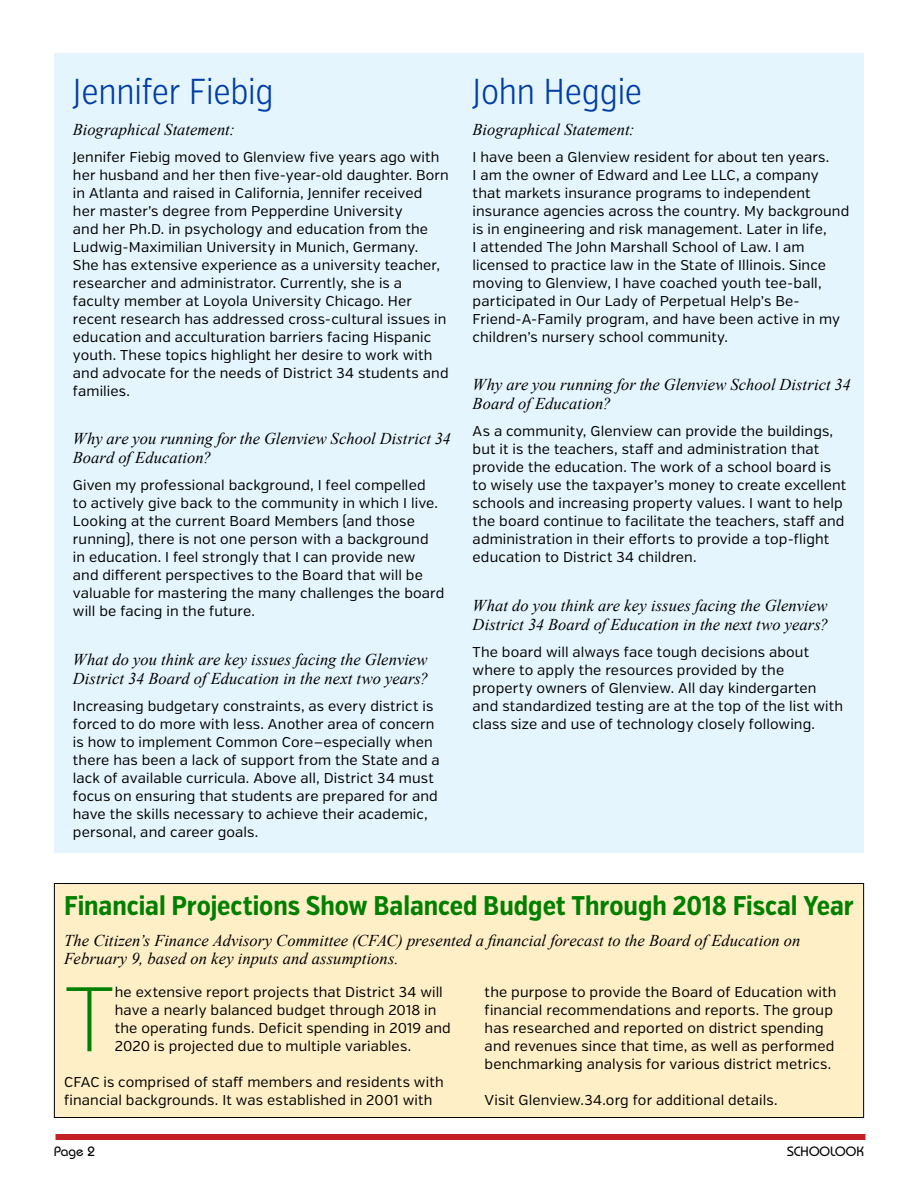
<style>
.page{position:relative;width:918px;height:1188px;background:#fff}
.page>*{position:absolute;margin:0;border:0;box-sizing:border-box;transform-origin:0 0}
.t1{font:200 91.35px "Verb";color:#008000}
.t2{font:300 36px "Verb Ex Cond";letter-spacing:-.005em;color:#003da6}
.t3{font:700 27px "Verb Ex Cond";color:#008000}
.t4{font:italic 16.5px/18.8px "Times New Roman";letter-spacing:.005em;color:#000}
.t5{font:14.25px/18px "Verb";letter-spacing:.01em;color:#000}
.t6{font:500 13.5px "Bauhaus";letter-spacing:.01em;color:#000}
</style>
<div class="page">
<div style="left:54px;top:53px;width:810px;height:800px;background:#e5f5fd"></div>
<div style="left:54px;top:884px;width:810px;height:234px;background:#ffefc6"></div>
<div style="left:54px;top:883px;width:810px;height:235px;border:1px solid #000"></div>
<div style="left:56px;top:1134px;width:810px;height:6px;background:#c42127"></div>
<h2 class="t2" style="left:73px;top:70px;width:202px">Jennifer Fiebig</h2>
<p class="t4" style="left:73px;top:119px;width:164px">Biographical Statement:</p>
<p class="t5" style="left:73px;top:148px;width:378px">Jennifer Fiebig moved to Glenview five years ago with her husband and her then five-year-old daughter. Born in Atlanta and raised in California, Jennifer received<br>her master’s degree from Pepperdine University<br>and her Ph.D. in psychology and education from the Ludwig-Maximilian University in Munich, Germany.<br>She has extensive experience as a university teacher, researcher and administrator. Currently, she is a faculty member at Loyola University Chicago. Her recent research has addressed cross-cultural issues in education and acculturation barriers facing Hispanic youth. These topics highlight her desire to work with and advocate for the needs of District 34 students and families.</p>
<p class="t4" style="left:73px;top:429px;width:379px">Why are you running for the Glenview School District 34<br>Board of Education?</p>
<p class="t5" style="left:73px;top:476px;width:373px">Given my professional background, I feel compelled<br>to actively give back to the community in which I live.<br>Looking at the current Board Members (and those running), there is not one person with a background<br>in education. I feel strongly that I can provide new and different perspectives to the Board that will be valuable for mastering the many challenges the board will be facing in the future.</p>
<p class="t4" style="left:73px;top:650px;width:357px">What do you think are key issues facing the Glenview<br>District 34 Board of Education in the next two years?</p>
<p class="t5" style="left:73px;top:697px;width:368px">Increasing budgetary constraints, as every district is forced to do more with less. Another area of concern is how to implement Common Core—especially when there has been a lack of support from the State and a lack of available curricula. Above all, District 34 must focus on ensuring that students are prepared for and have the skills necessary to achieve their academic, personal, and career goals.</p>
<h2 class="t2" style="left:473px;top:70px;width:171px">John Heggie</h2>
<p class="t4" style="left:473px;top:119px;width:164px">Biographical Statement:</p>
<p class="t5" style="left:473px;top:148px;width:378px">I have been a Glenview resident for about ten years.<br>I am the owner of Edward and Lee LLC, a company that markets insurance programs to independent insurance agencies across the country. My background is in engineering and risk management. Later in life,<br>I attended The John Marshall School of Law. I am licensed to practice law in the State of Illinois. Since moving to Glenview, I have coached youth tee-ball, participated in Our Lady of Perpetual Help’s Be-Friend-A-Family program, and have been active in my children’s nursery school community.</p>
<p class="t4" style="left:473px;top:375px;width:379px">Why are you running for the Glenview School District 34<br>Board of Education?</p>
<p class="t5" style="left:473px;top:422px;width:375px">As a community, Glenview can provide the buildings, but it is the teachers, staff and administration that provide the education. The work of a school board is to wisely use the taxpayer’s money to create excellent schools and increasing property values. I want to help the board continue to facilitate the teachers, staff and administration in their efforts to provide a top-flight education to District 34 children.</p>
<p class="t4" style="left:473px;top:596px;width:357px">What do you think are key issues facing the Glenview<br>District 34 Board of Education in the next two years?</p>
<p class="t5" style="left:473px;top:643px;width:372px">The board will always face tough decisions about where to apply the resources provided by the property owners of Glenview. All day kindergarten and standardized testing are at the top of the list with class size and use of technology closely following.</p>
<h3 class="t3" style="left:64px;top:889px;width:791px">Financial Projections Show Balanced Budget Through 2018 Fiscal Year</h3>
<p class="t4" style="left:64px;top:930px;width:738px">The Citizen’s Finance Advisory Committee (CFAC) presented a financial forecast to the Board of Education on<br>February 9, based on key inputs and assumptions.</p>
<h1 class="t1" style="left:64px;top:965px;width:52px">T</h1>
<p class="t5" style="left:115px;top:984px;width:338px">he extensive report projects that District 34 will have a nearly balanced budget through 2018 in the operating funds. Deficit spending in 2019 and 2020 is projected due to multiple variables.</p>
<p class="t5" style="left:64px;top:1074px;width:381px">CFAC is comprised of staff members and residents with financial backgrounds. It was established in 2001 with</p>
<p class="t5" style="left:485px;top:984px;width:353px">the purpose to provide the Board of Education with financial recommendations and reports. The group has researched and reported on district spending and revenues since that time, as well as performed benchmarking analysis for various district metrics.</p>
<p class="t5" style="left:485px;top:1091px;width:294px">Visit Glenview.34.org for additional details.</p>
<p class="t6" style="left:54px;top:1144px;width:42px">Page 2</p>
<p class="t6" style="left:787px;top:1144px;width:78px">SCHOOLOOK</p>
</div>
